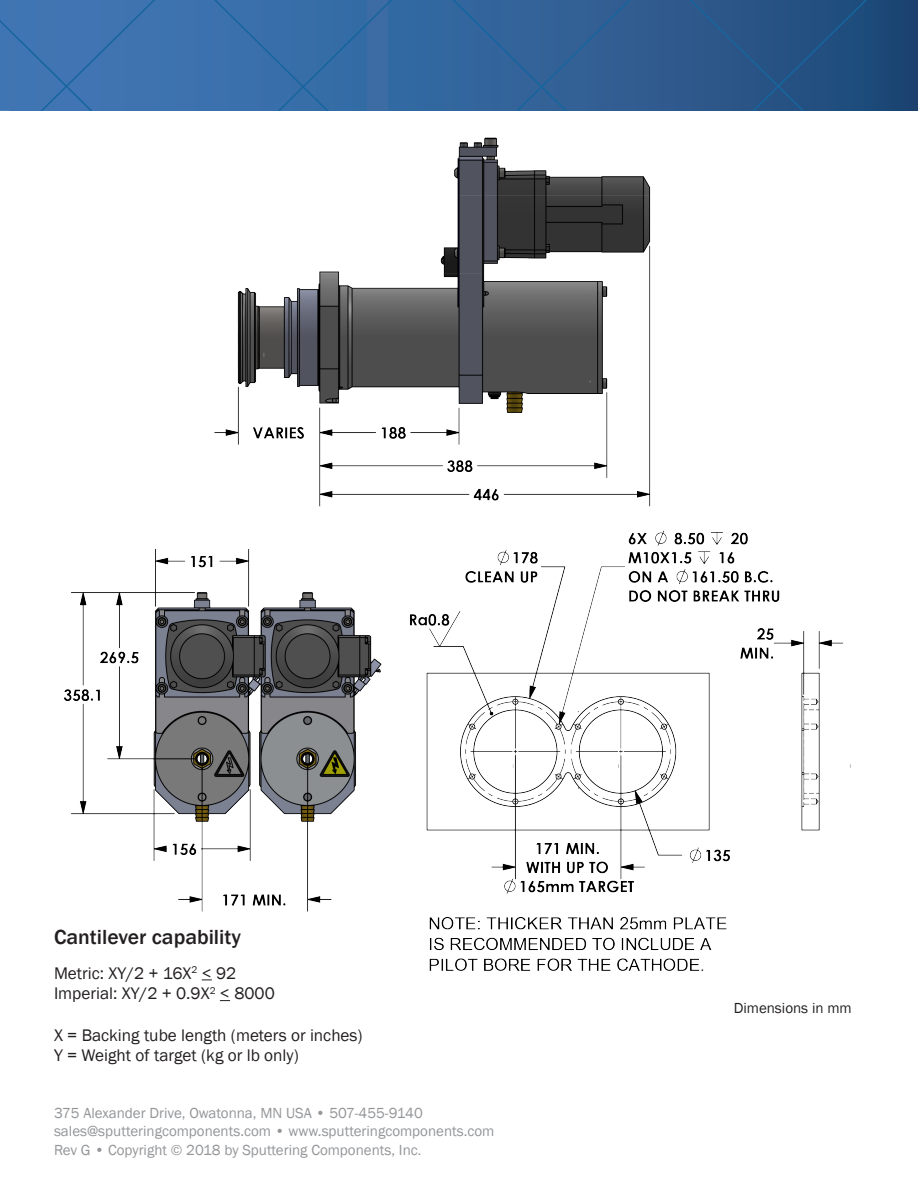
<style>
.page{position:relative;width:918px;height:1188px;background:#fff}
.page>*{position:absolute;margin:0;border:0;box-sizing:border-box;transform-origin:0 0}
.t1{font:500 21px "Franklin Gothic";color:#231f20}
.t2{font:17.25px "Franklin Gothic";color:#231f20}
.t3{font:15px "Franklin Gothic";color:#939598}
.t4{font:15px "Franklin Gothic";color:#231f20}
.s1{font-size:13.5px}
</style>
<div class="page">
<svg style="left:645px;top:0;width:273px;height:111px;background:#255182"></svg>
<svg style="left:14px;top:0;width:631px;height:111px;background:#376ba4"></svg>
<div style="left:0;top:0;width:14px;height:111px;background:#4075b3"></div>
<img style="left:64px;top:137px;width:787px;height:834px">
<p class="t1" style="left:54px;top:924px;width:189px">Cantilever capability</p>
<p class="t2" style="left:54px;top:962px;width:184px">Metric: XY/2 + 16X<sup>2</sup> &lt; 92</p>
<p class="t2" style="left:54px;top:983px;width:222px">Imperial: XY/2 + 0.9X<sup>2</sup> &lt; 8000</p>
<p class="t2" style="left:54px;top:1024px;width:310px">X = Backing tube length (meters or inches)</p>
<p class="t2" style="left:54px;top:1045px;width:246px">Y = Weight of target (kg or lb only)</p>
<p class="t3" style="left:54px;top:1103px;width:370px">375 Alexander Drive, Owatonna, MN USA • 507-455-9140</p>
<p class="t3" style="left:54px;top:1121px;width:442px">sales@sputteringcomponents.com • www.sputteringcomponents.com</p>
<p class="t3" style="left:54px;top:1141px;width:369px">Rev G • Copyright © 2018 by Sputtering Components, Inc<span class="s1">.</span></p>
<p class="t4" style="left:734px;top:998px;width:120px">Dimensions in mm</p>
</div>
